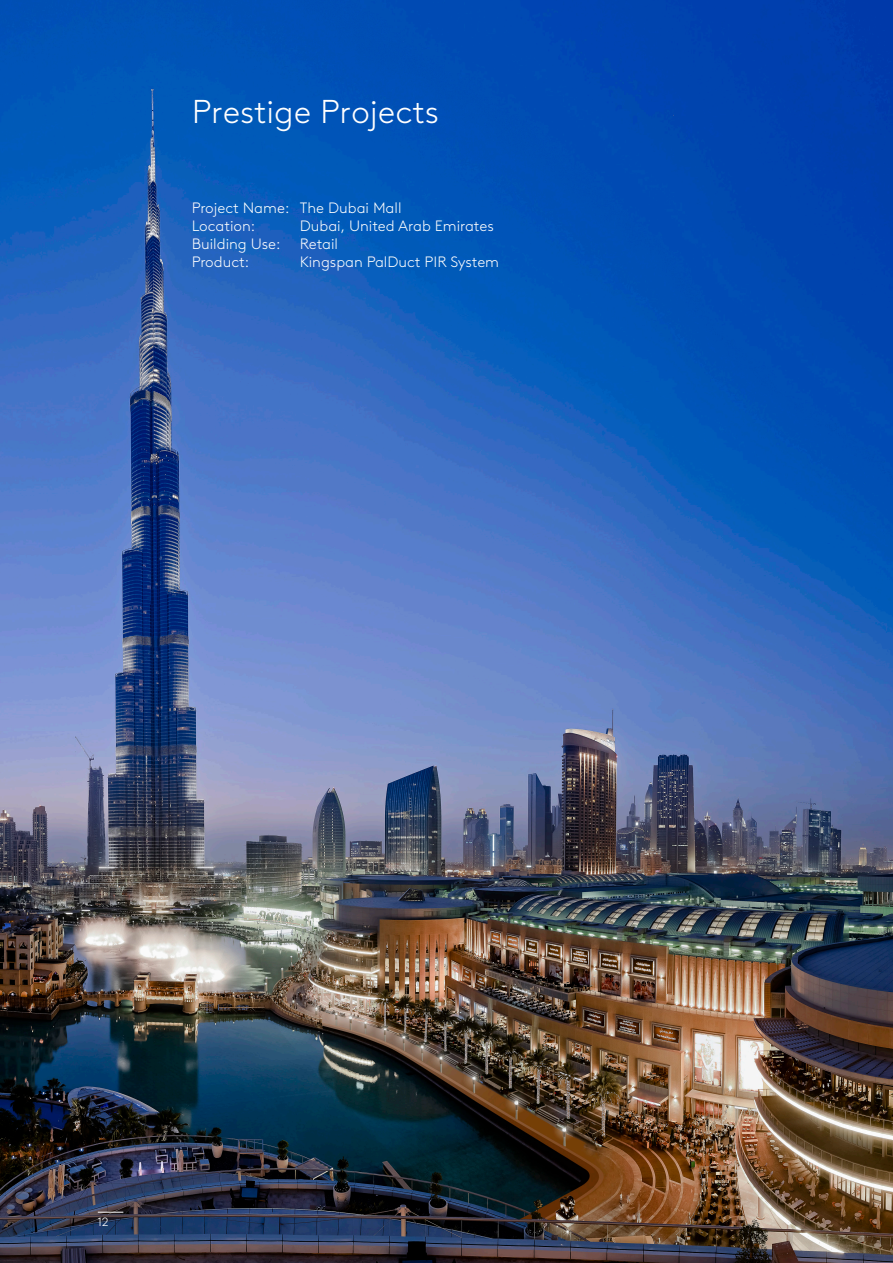
<style>
.page{position:relative;width:893px;height:1263px;background:#fff}
.page>*{position:absolute;margin:0;border:0;box-sizing:border-box;transform-origin:0 0}
.t1{font:300 33px "Brown LL";color:#fff}
.t2{font:300 15px "Brown LL";color:#fff}
.Folio_Left{font:300 12px "Brown LL";color:#fff}
</style>
<div class="page">
<img style="left:0;top:0;width:893px;height:1263px">
<hr style="left:892px;top:677px;width:1px;height:586px;background:#fff">
<svg style="left:98px;top:1212px;width:25px;height:1px"></svg>
<p class="t1" style="left:192px;top:88px;width:249px">Prestige Projects</p>
<p class="t2" style="left:192px;top:197px;width:211px">Project Name: The Dubai Mall</p>
<p class="t2" style="left:192px;top:215px;width:65px">Location:</p>
<p class="t2" style="left:300px;top:215px;width:195px">Dubai, United Arab Emirates</p>
<p class="t2" style="left:192px;top:233px;width:90px">Building Use:</p>
<p class="t2" style="left:300px;top:233px;width:40px">Retail</p>
<p class="t2" style="left:192px;top:251px;width:59px">Product:</p>
<p class="t2" style="left:300px;top:251px;width:201px">Kingspan PalDuct PIR System</p>
<p class="Folio_Left" style="left:98px;top:1213px;width:12px">12</p>
</div>
